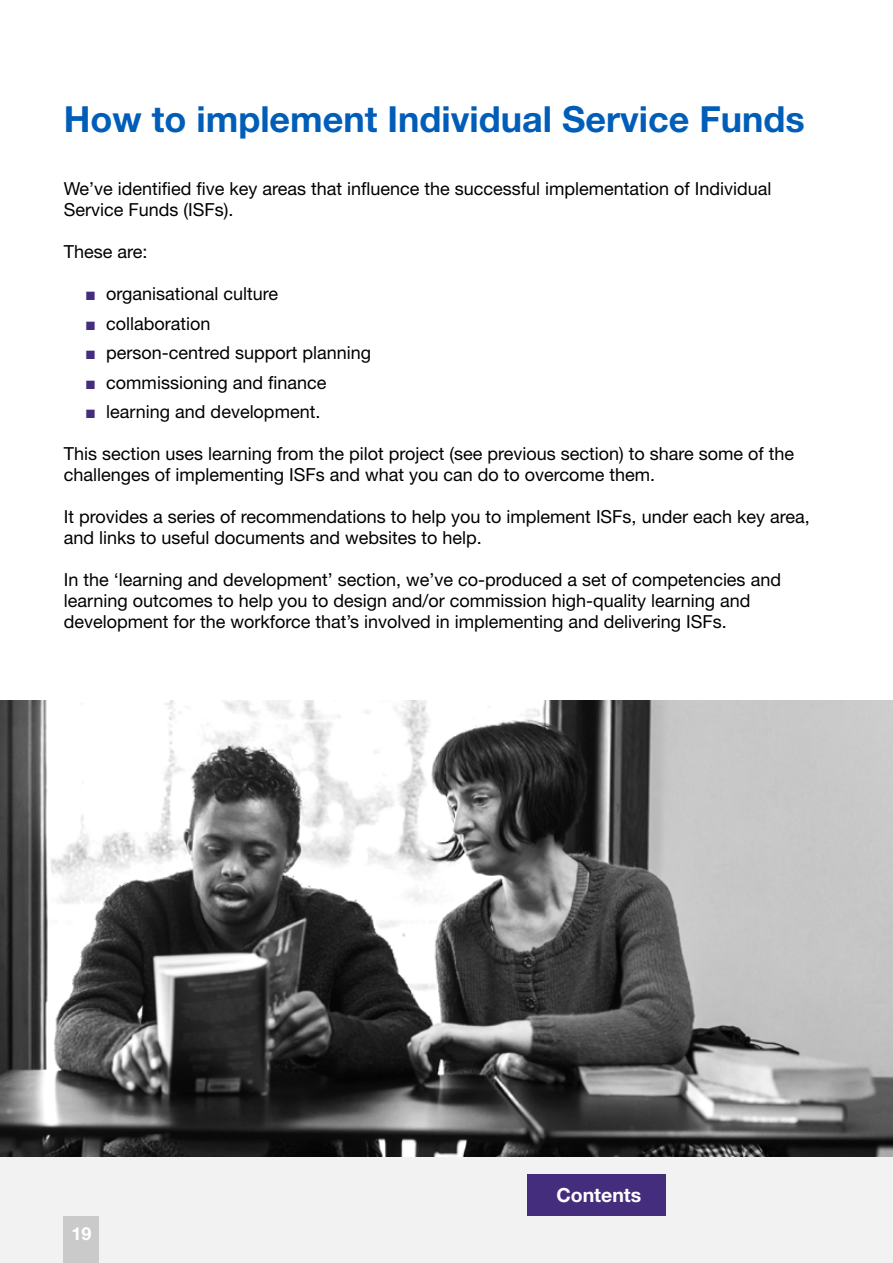
<style>
.page{position:relative;width:893px;height:1263px;background:#fff}
.page>*{position:absolute;margin:0;border:0;box-sizing:border-box;transform-origin:0 0}
.t1{font:700 36px "Helvetica Neue LT Std";color:#005eb8}
.t2{font:700 19.5px "Helvetica Neue LT Std";color:#fff}
.t3{font:18px/21px "Helvetica Neue LT Std";color:#000}
.t4{font:700 18px "Helvetica Neue LT Std";color:#fff}
.s1{font-family:"Arial";color:#442d7d}
</style>
<div class="page">
<div style="left:0;top:1157px;width:893px;height:106px;background:#f2f2f2"></div>
<div style="left:64px;top:1216px;width:35px;height:47px;background:#cacaca"></div>
<div style="left:527px;top:1174px;width:138px;height:42px;background:#442d7d"></div>
<img style="left:0;top:701px;width:893px;height:456px">
<h1 class="t1" style="left:64px;top:97px;width:743px">How to implement Individual Service Funds</h1>
<p class="t3" style="left:64px;top:178px;width:709px">We’ve identified five key areas that influence the successful implementation of Individual<br>Service Funds (ISFs).</p>
<p class="t3" style="left:64px;top:241px;width:85px">These are:</p>
<p class="t3" style="left:85px;top:283px;width:195px"><span class="s1">■</span> organisational culture</p>
<p class="t3" style="left:85px;top:312px;width:127px"><span class="s1">■</span> collaboration</p>
<p class="t3" style="left:85px;top:342px;width:288px"><span class="s1">■</span> person-centred support planning</p>
<p class="t3" style="left:85px;top:371px;width:243px"><span class="s1">■</span> commissioning and finance</p>
<p class="t3" style="left:85px;top:401px;width:237px"><span class="s1">■</span> learning and development.</p>
<p class="t3" style="left:64px;top:443px;width:732px">This section uses learning from the pilot project (see previous section) to share some of the challenges of implementing ISFs and what you can do to overcome them.</p>
<p class="t3" style="left:64px;top:506px;width:747px">It provides a series of recommendations to help you to implement ISFs, under each key area, and links to useful documents and websites to help.</p>
<p class="t3" style="left:64px;top:569px;width:719px">In the ‘learning and development’ section, we’ve co-produced a set of competencies and learning outcomes to help you to design and/or commission high-quality learning and development for the workforce that’s involved in implementing and delivering ISFs.</p>
<p class="t4" style="left:71px;top:1222px;width:22px">19</p>
<p class="t2" style="left:556px;top:1183px;width:86px">Contents</p>
</div>
